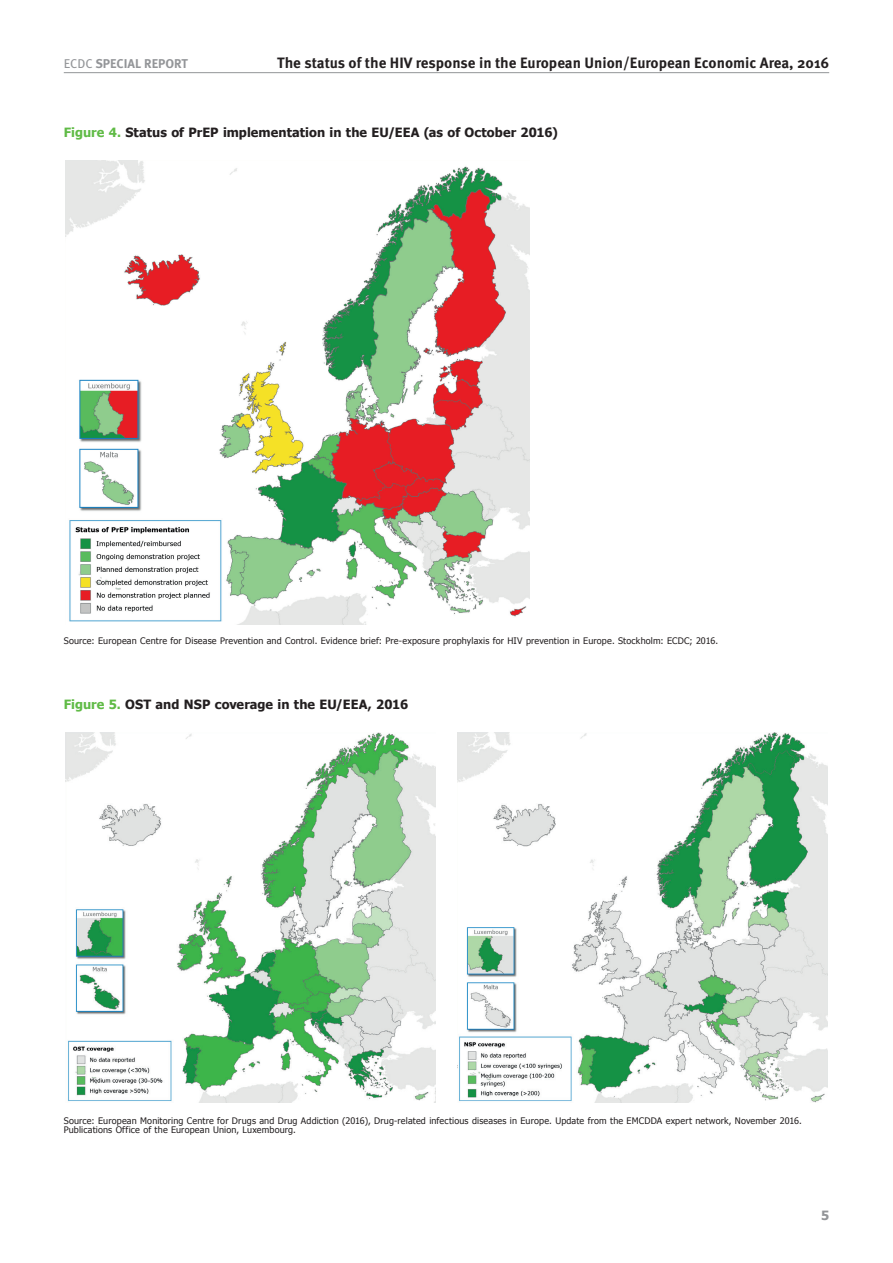
<style>
.page{position:relative;width:893px;height:1263px;background:#fff}
.page>*{position:absolute;margin:0;border:0;box-sizing:border-box;transform-origin:0 0}
.t1{font:700 15px "Meta Pro";color:#231f20}
.t2{font:700 12.75px "Tahoma";letter-spacing:.005em;color:#231f20}
.t3{font:700 12.75px "Meta Pro";color:#939598}
.t4{font:700 12.75px "Tahoma";color:#939598}
.t5{font:9px/9px "Tahoma";letter-spacing:.02em;color:#231f20}
.s1{font-weight:400}
.s2{color:#60bb46}
</style>
<div class="page">
<hr style="left:64px;top:72px;width:765px;height:1px;background:#939598">
<img style="left:66px;top:161px;width:463px;height:463px">
<img style="left:66px;top:733px;width:370px;height:370px">
<img style="left:457px;top:733px;width:370px;height:370px">
<h2 class="t3" style="left:64px;top:56px;width:126px"><span class="s1">ECDC</span> SPECIAL REPORT</h2>
<h1 class="t1" style="left:277px;top:53px;width:553px">The status of the HIV response in the European Union/European Economic Area, 2016</h1>
<h2 class="t2" style="left:64px;top:124px;width:496px"><span class="s2">Figure 4.</span> Status of PrEP implementation in the EU/EEA (as of October 2016)</h2>
<p class="t5" style="left:64px;top:636px;width:656px">Source: European Centre for Disease Prevention and Control. Evidence brief: Pre-exposure prophylaxis for HIV prevention in Europe. Stockholm: ECDC; 2016.</p>
<h2 class="t2" style="left:64px;top:696px;width:346px"><span class="s2">Figure 5.</span> OST and NSP coverage in the EU/EEA, 2016</h2>
<p class="t5" style="left:64px;top:1116px;width:740px">Source: European Monitoring Centre for Drugs and Drug Addiction (2016), Drug-related infectious diseases in Europe. Update from the EMCDDA expert network, November 2016.<br>Publications Office of the European Union, Luxembourg.</p>
<h2 class="t4" style="left:821px;top:1207px;width:10px">5</h2>
</div>
